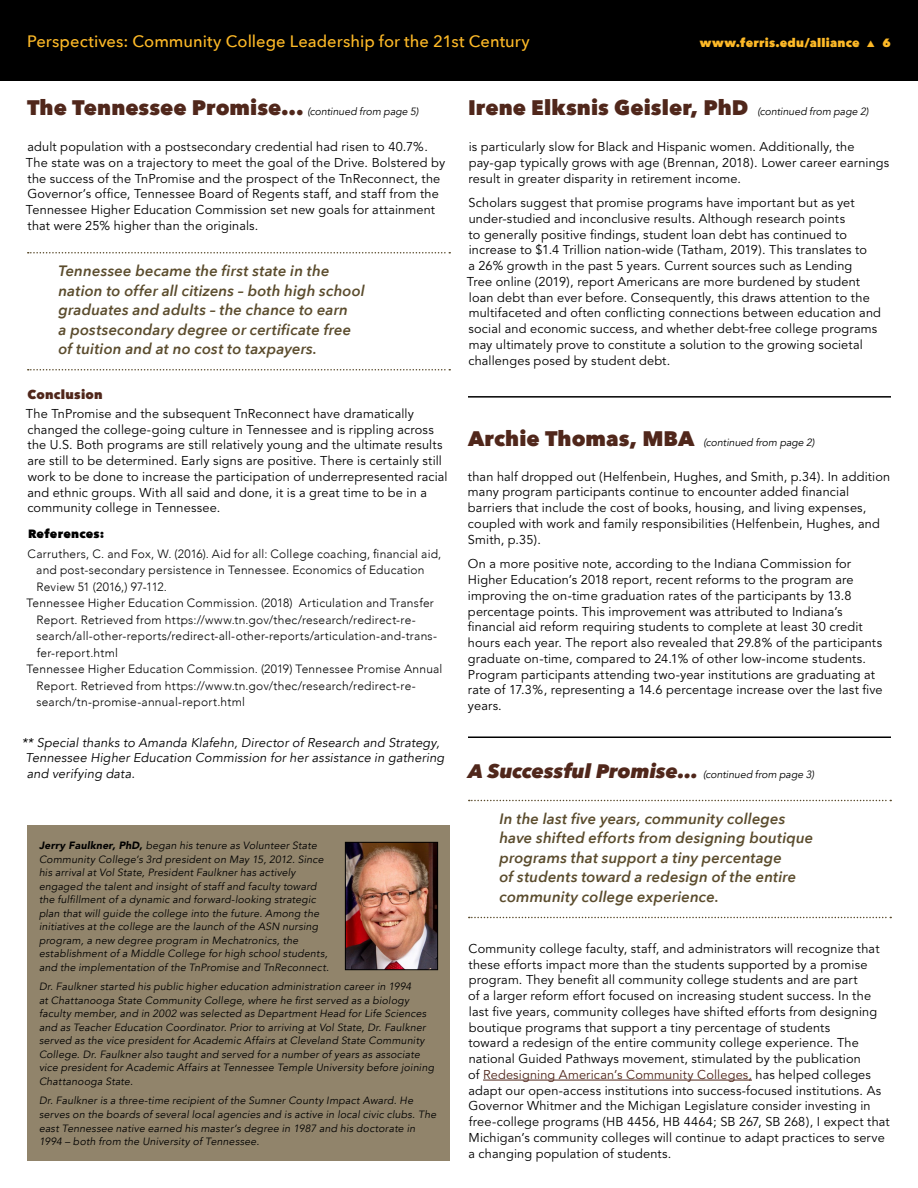
<style>
.page{position:relative;width:918px;height:1188px;background:#fff}
.page>*{position:absolute;margin:0;border:0;box-sizing:border-box;transform-origin:0 0}
.t1{font:800 21px "Avenir Next";letter-spacing:.005em;color:#50271b}
.t2{font:italic 800 19.5px "Avenir Next";color:#50271b}
.t3{font:500 16.5px "Avenir Next";letter-spacing:.005em;color:#fdb927}
.t4{font:italic 600 15px/19.5px "Avenir Next";letter-spacing:.01em;color:#5b4c2d}
.t5{font:12.75px/15.8px "Avenir";letter-spacing:.01em;color:#000}
.t6{font:italic 12.75px/15.8px "Avenir";letter-spacing:.015em;color:#000}
.t7{font:800 12.75px "Avenir Next";letter-spacing:.015em;color:#50271b}
.t8{font:300 12px "Avenir";letter-spacing:.02em;color:#000}
.t9{font:800 12px "Avenir Next";letter-spacing:.02em;color:#fdb927}
.t10{font:800 12px "Avenir Next";letter-spacing:.02em;color:#000}
.t11{font:italic 10.5px/13.5px "Avenir";letter-spacing:.02em;color:#000}
.t12{font:italic 10.5px "Avenir";color:#000}
.s1{font-family:"Avenir";font-weight:400;font-style:italic;font-size:10.5px;color:#000}
.s2{font-family:"Avenir LT Std";font-weight:900}
.s3{font-family:"Avenir Next";font-weight:800;font-style:normal;font-size:21px;color:#50271b}
.s4{font-family:"Avenir";font-weight:400;font-size:10.5px;color:#000}
.s5{color:#50271b}
</style>
<div class="page">
<div style="left:27px;top:825px;width:423px;height:336px;background:#91846b"></div>
<div style="left:0;top:0;width:918px;height:81px;background:#000"></div>
<svg style="left:28px;top:252px;width:422px;height:2px"></svg>
<svg style="left:28px;top:369px;width:422px;height:1px"></svg>
<img style="left:347px;top:844px;width:89px;height:124px">
<div style="left:345px;top:842px;width:93px;height:128px;border:1px solid #000"></div>
<hr style="left:468px;top:396px;width:423px;height:2px;background:#000">
<hr style="left:468px;top:736px;width:423px;height:2px;background:#000">
<hr style="left:483px;top:1080px;width:269px;height:1px;background:#50271b">
<svg style="left:469px;top:800px;width:422px;height:1px"></svg>
<svg style="left:469px;top:917px;width:422px;height:1px"></svg>
<p class="t3" style="left:27px;top:27px;width:504px">Perspectives: Community College Leadership for the 21st Century</p>
<p class="t9" style="left:700px;top:36px;width:193px">www.ferris.edu/alliance ▲ 6</p>
<h1 class="t1" style="left:27px;top:94px;width:393px">The Tennessee Promise... <span class="s1">(continued from page 5)</span></h1>
<h1 class="t1" style="left:468px;top:94px;width:402px">Irene Elksnis Geisler, PhD <span class="s1">(continued from page 2)</span></h1>
<p class="t5" style="left:26px;top:139px;width:421px">adult population with a postsecondary credential had risen to 40.7%.<br>The state was on a trajectory to meet the goal of the Drive. Bolstered by the success of the TnPromise and the prospect of the TnReconnect, the Governor’s office, Tennessee Board of Regents staff, and staff from the Tennessee Higher Education Commission set new goals for attainment that were 25% higher than the originals.</p>
<p class="t4" style="left:58px;top:261px;width:308px">Tennessee became the first state in the nation to offer all citizens – both high school graduates and adults – the chance to earn<br>a postsecondary degree or certificate free of tuition and at no cost to taxpayers.</p>
<p class="t7" style="left:28px;top:387px;width:77px">Conclusion</p>
<p class="t5" style="left:26px;top:406px;width:423px">The TnPromise and the subsequent TnReconnect have dramatically changed the college-going culture in Tennessee and is rippling across the U.S. Both programs are still relatively young and the ultimate results are still to be determined. Early signs are positive. There is certainly still work to be done to increase the participation of underrepresented racial and ethnic groups. With all said and done, it is a great time to be in a community college in Tennessee.</p>
<p class="t10" style="left:28px;top:526px;width:78px">References:</p>
<p class="t8" style="left:28px;top:546px;width:415px">Carruthers, C. and Fox, W. (2016). Aid for all: College coaching, financial aid,</p>
<p class="t8" style="left:36px;top:563px;width:390px">and post-secondary persistence in Tennessee. Economics of Education</p>
<p class="t8" style="left:37px;top:579px;width:132px">Review 51 (2016,) 97-112.</p>
<p class="t8" style="left:26px;top:596px;width:409px">Tennessee Higher Education Commission. (2018) Articulation and Transfer</p>
<p class="t8" style="left:37px;top:612px;width:381px">Report. Retrieved from https://www.tn.gov/thec/research/redirect-re-</p>
<p class="t8" style="left:36px;top:629px;width:402px">search/all-other-reports/redirect-all-other-reports/articulation-and-trans-</p>
<p class="t8" style="left:37px;top:645px;width:83px">fer-report.html</p>
<p class="t8" style="left:26px;top:662px;width:417px">Tennessee Higher Education Commission. (2019) Tennessee Promise Annual</p>
<p class="t8" style="left:37px;top:678px;width:381px">Report. Retrieved from https://www.tn.gov/thec/research/redirect-re-</p>
<p class="t8" style="left:36px;top:695px;width:210px">search/tn-promise-annual-report.html</p>
<p class="t6" style="left:26px;top:734px;width:420px;text-indent:-4px">** Special thanks to Amanda Klafehn, Director of Research and Strategy,<br>Tennessee Higher Education Commission for her assistance in gathering and verifying data.</p>
<p class="t11" style="left:39px;top:839px;width:291px"><span class="s2">Jerry Faulkner, PhD,</span> began his tenure as Volunteer State Community College’s 3rd president on May 15, 2012. Since his arrival at Vol State, President Faulkner has actively engaged the talent and insight of staff and faculty toward the fulfillment of a dynamic and forward-looking strategic plan that will guide the college into the future. Among the initiatives at the college are the launch of the ASN nursing program, a new degree program in Mechatronics, the establishment of a Middle College for high school students, and the implementation of the TnPromise and TnReconnect.</p>
<p class="t11" style="left:39px;top:980px;width:397px">Dr. Faulkner started his public higher education administration career in 1994<br>at Chattanooga State Community College, where he first served as a biology faculty member, and in 2002 was selected as Department Head for Life Sciences and as Teacher Education Coordinator. Prior to arriving at Vol State, Dr. Faulkner served as the vice president for Academic Affairs at Cleveland State Community College. Dr. Faulkner also taught and served for a number of years as associate vice president for Academic Affairs at Tennessee Temple University before joining Chattanooga State.</p>
<p class="t11" style="left:39px;top:1094px;width:399px">Dr. Faulkner is a three-time recipient of the Sumner County Impact Award. He serves on the boards of several local agencies and is active in local civic clubs. The east Tennessee native earned his master’s degree in 1987 and his doctorate in 1994 – both from the University of Tennessee.</p>
<p class="t5" style="left:469px;top:139px;width:422px">is particularly slow for Black and Hispanic women. Additionally, the pay-gap typically grows with age (Brennan, 2018). Lower career earnings result in greater disparity in retirement income.</p>
<p class="t5" style="left:467px;top:195px;width:416px">Scholars suggest that promise programs have important but as yet under-studied and inconclusive results. Although research points<br>to generally positive findings, student loan debt has continued to increase to $1.4 Trillion nation-wide (Tatham, 2019). This translates to<br>a 26% growth in the past 5 years. Current sources such as Lending<br>Tree online (2019), report Americans are more burdened by student loan debt than ever before. Consequently, this draws attention to the multifaceted and often conflicting connections between education and social and economic success, and whether debt-free college programs may ultimately prove to constitute a solution to the growing societal challenges posed by student debt.</p>
<p class="t12" style="left:468px;top:436px;width:348px"><span class="s3">Archie Thomas, MBA</span> (continued from page 2)</p>
<p class="t5" style="left:468px;top:469px;width:424px">than half dropped out (Helfenbein, Hughes, and Smith, p.34). In addition many program participants continue to encounter added financial barriers that include the cost of books, housing, and living expenses, coupled with work and family responsibilities (Helfenbein, Hughes, and Smith, p.35).</p>
<p class="t5" style="left:468px;top:556px;width:416px">On a more positive note, according to the Indiana Commission for Higher Education’s 2018 report, recent reforms to the program are improving the on-time graduation rates of the participants by 13.8 percentage points. This improvement was attributed to Indiana’s financial aid reform requiring students to complete at least 30 credit hours each year. The report also revealed that 29.8% of the participants graduate on-time, compared to 24.1% of other low-income students.<br>Program participants attending two-year institutions are graduating at rate of 17.3%, representing a 14.6 percentage increase over the last five years.</p>
<h2 class="t2" style="left:468px;top:759px;width:348px">A Successful Promise... <span class="s4">(continued from page 3)</span></h2>
<p class="t4" style="left:500px;top:808px;width:315px">In the last five years, community colleges have shifted efforts from designing boutique programs that support a tiny percentage<br>of students toward a redesign of the entire community college experience.</p>
<p class="t5" style="left:468px;top:941px;width:423px">Community college faculty, staff, and administrators will recognize that these efforts impact more than the students supported by a promise program. They benefit all community college students and are part<br>of a larger reform effort focused on increasing student success. In the last five years, community colleges have shifted efforts from designing boutique programs that support a tiny percentage of students<br>toward a redesign of the entire community college experience. The national Guided Pathways movement, stimulated by the publication<br>of <span class="s5">Redesigning American’s Community Colleges,</span> has helped colleges adapt our open-access institutions into success-focused institutions. As Governor Whitmer and the Michigan Legislature consider investing in free-college programs (HB 4456, HB 4464; SB 267, SB 268), I expect that Michigan’s community colleges will continue to adapt practices to serve a changing population of students.</p>
</div>
